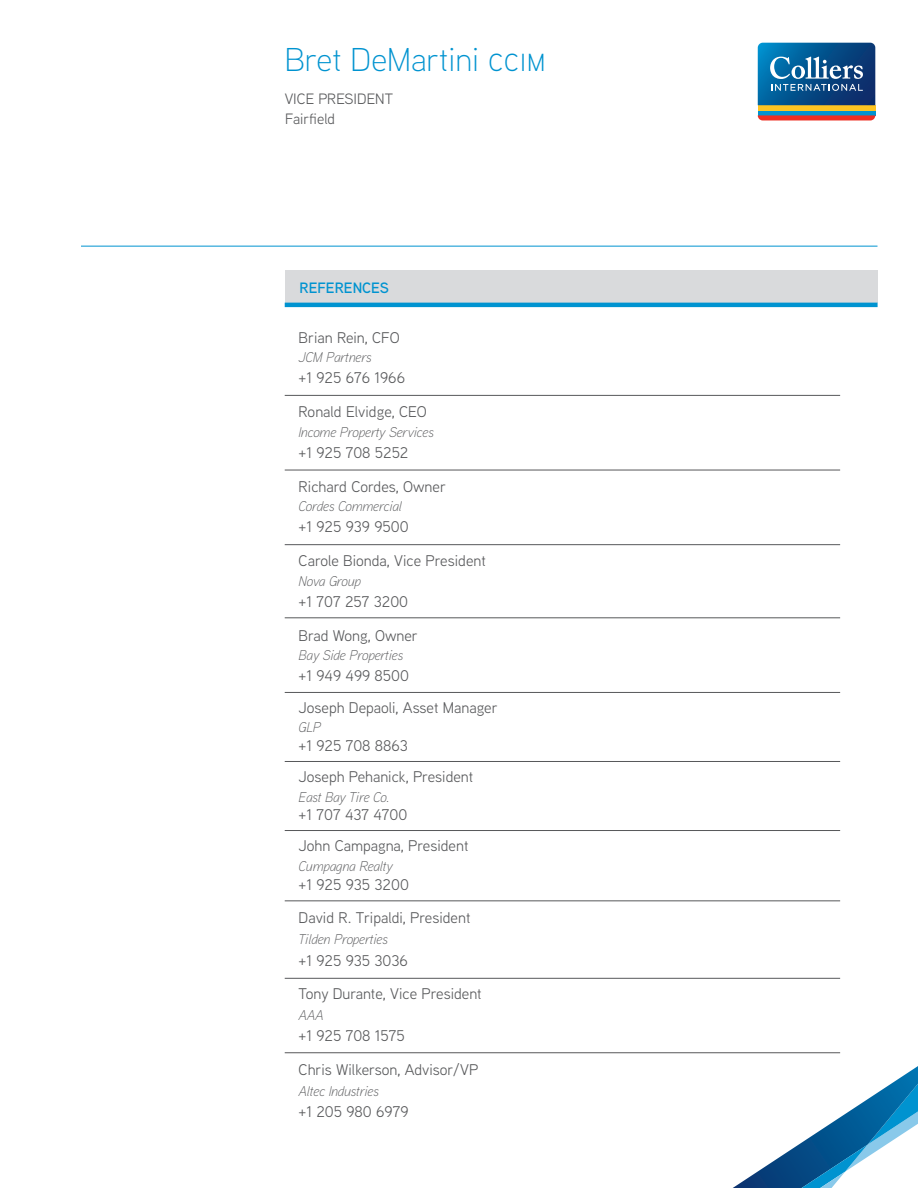
<style>
.page{position:relative;width:918px;height:1188px;background:#fff}
.page>*{position:absolute;margin:0;border:0;box-sizing:border-box;transform-origin:0 0}
.t1{font:300 33px "Aaux Next";color:#0093d0}
.Main_Text_Body{font:15.45px "Aaux Next";color:#57585a}
.t2{font:15px/19.5px "Aaux Next";color:#57585a}
.t3{font:600 15px "Aaux Next";color:#0093d0}
.Main_Text_Body-2{font:italic 300 14.1px "Aaux Next";color:#57585a}
</style>
<div class="page">
<hr style="left:81px;top:246px;width:797px;height:1px;background:#0093d0">
<div style="left:285px;top:270px;width:593px;height:33px;background:#d9dadc"></div>
<hr style="left:285px;top:303px;width:593px;height:4px;background:#0093d0">
<svg style="left:757px;top:42px;width:119px;height:79px;background:#426f8f"></svg>
<hr style="left:285px;top:395px;width:555px;height:1px;background:#57585a">
<hr style="left:285px;top:470px;width:555px;height:1px;background:#57585a">
<hr style="left:285px;top:544px;width:555px;height:1px;background:#57585a">
<hr style="left:285px;top:617px;width:555px;height:1px;background:#57585a">
<hr style="left:285px;top:692px;width:555px;height:1px;background:#57585a">
<hr style="left:285px;top:761px;width:555px;height:1px;background:#57585a">
<hr style="left:285px;top:830px;width:555px;height:1px;background:#57585a">
<hr style="left:285px;top:900px;width:555px;height:1px;background:#57585a">
<hr style="left:285px;top:978px;width:555px;height:1px;background:#57585a">
<hr style="left:285px;top:1052px;width:555px;height:1px;background:#57585a">
<svg style="left:733px;top:1066px;width:185px;height:122px"></svg>
<h1 class="t1" style="left:285px;top:38px;width:263px">Bret DeMartini ccim</h1>
<p class="t2" style="left:285px;top:89px;width:110px">VICE PRESIDENT<br>Fairfield</p>
<p class="t3" style="left:299px;top:277px;width:91px">REFERENCES</p>
<p class="Main_Text_Body" style="left:299px;top:327px;width:103px">Brian Rein, CFO</p>
<p class="Main_Text_Body-2" style="left:299px;top:348px;width:74px">JCM Partners</p>
<p class="Main_Text_Body" style="left:299px;top:368px;width:108px">+1 925 676 1966</p>
<p class="Main_Text_Body" style="left:299px;top:401px;width:130px">Ronald Elvidge, CEO</p>
<p class="Main_Text_Body-2" style="left:299px;top:423px;width:137px">Income Property Services</p>
<p class="Main_Text_Body" style="left:299px;top:442px;width:111px">+1 925 708 5252</p>
<p class="Main_Text_Body" style="left:299px;top:476px;width:149px">Richard Cordes, Owner</p>
<p class="Main_Text_Body-2" style="left:299px;top:497px;width:105px">Cordes Commercial</p>
<p class="Main_Text_Body" style="left:299px;top:517px;width:112px">+1 925 939 9500</p>
<p class="Main_Text_Body" style="left:299px;top:550px;width:189px">Carole Bionda, Vice President</p>
<p class="Main_Text_Body-2" style="left:299px;top:571px;width:64px">Nova Group</p>
<p class="Main_Text_Body" style="left:299px;top:591px;width:111px">+1 707 257 3200</p>
<p class="Main_Text_Body" style="left:299px;top:625px;width:121px">Brad Wong, Owner</p>
<p class="Main_Text_Body-2" style="left:299px;top:646px;width:106px">Bay Side Properties</p>
<p class="Main_Text_Body" style="left:299px;top:666px;width:112px">+1 949 499 8500</p>
<p class="Main_Text_Body" style="left:299px;top:697px;width:201px">Joseph Depaoli, Asset Manager</p>
<p class="Main_Text_Body-2" style="left:299px;top:718px;width:24px">GLP</p>
<p class="Main_Text_Body" style="left:299px;top:735px;width:111px">+1 925 708 8863</p>
<p class="Main_Text_Body" style="left:299px;top:766px;width:176px">Joseph Pehanick, President</p>
<p class="Main_Text_Body-2" style="left:299px;top:787px;width:92px">East Bay Tire Co.</p>
<p class="Main_Text_Body" style="left:299px;top:804px;width:110px">+1 707 437 4700</p>
<p class="Main_Text_Body" style="left:299px;top:836px;width:171px">John Campagna, President</p>
<p class="Main_Text_Body-2" style="left:299px;top:857px;width:96px">Cumpagna Realty</p>
<p class="Main_Text_Body" style="left:299px;top:874px;width:112px">+1 925 935 3200</p>
<p class="Main_Text_Body" style="left:299px;top:908px;width:173px">David R. Tripaldi, President</p>
<p class="Main_Text_Body-2" style="left:299px;top:930px;width:91px">Tilden Properties</p>
<p class="Main_Text_Body" style="left:299px;top:950px;width:111px">+1 925 935 3036</p>
<p class="Main_Text_Body" style="left:299px;top:983px;width:185px">Tony Durante, Vice President</p>
<p class="Main_Text_Body-2" style="left:299px;top:1006px;width:26px">AAA</p>
<p class="Main_Text_Body" style="left:299px;top:1026px;width:108px">+1 925 708 1575</p>
<p class="Main_Text_Body" style="left:299px;top:1059px;width:181px">Chris Wilkerson, Advisor/VP</p>
<p class="Main_Text_Body-2" style="left:299px;top:1082px;width:82px">Altec Industries</p>
<p class="Main_Text_Body" style="left:299px;top:1102px;width:111px">+1 205 980 6979</p>
</div>
